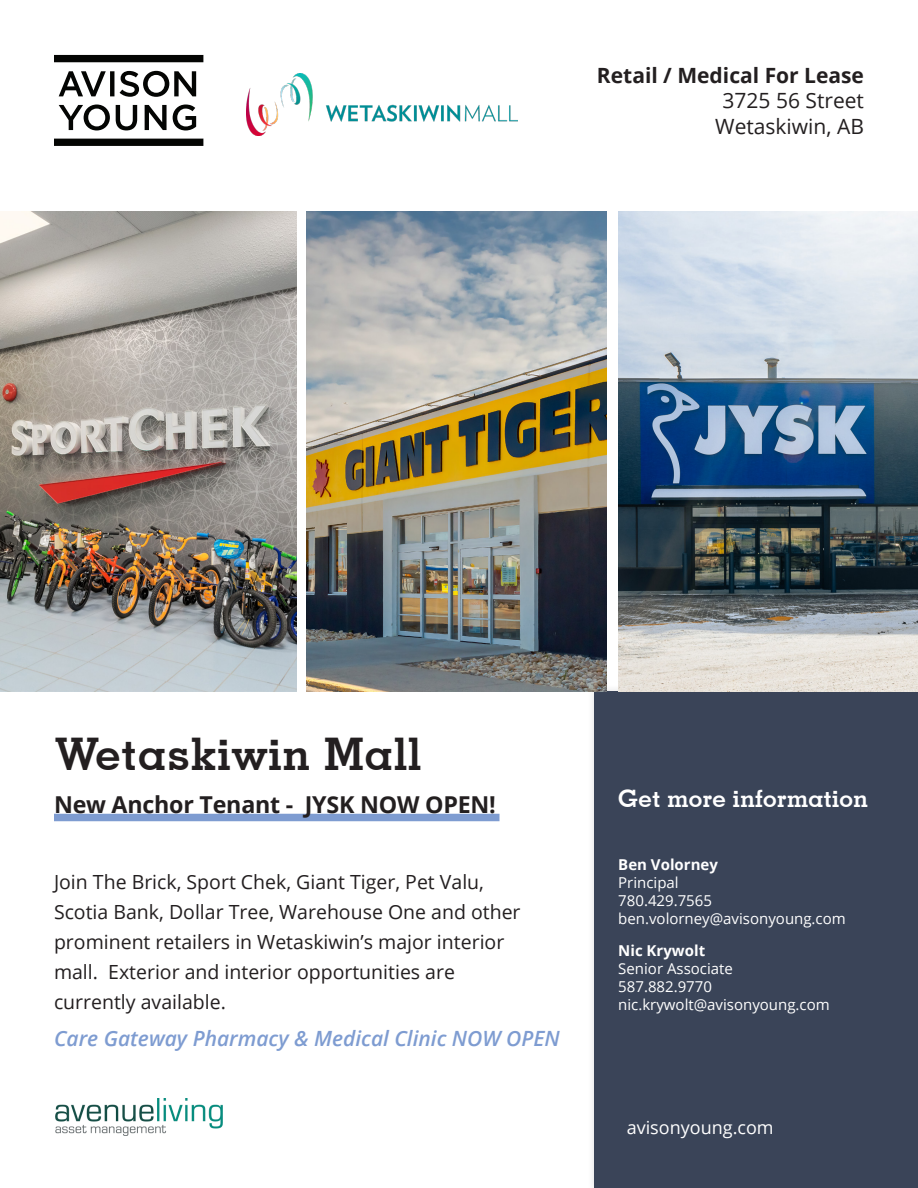
<style>
.page{position:relative;width:918px;height:1188px;background:#fff}
.page>*{position:absolute;margin:0;border:0;box-sizing:border-box;transform-origin:0 0}
.Major_headline{font:700 45px "Geometric Slab 703 BT";letter-spacing:.025em;color:#231f20}
.More_info_block_whit{font:700 24px "Geometric Slab 703 BT";letter-spacing:.015em;color:#fff}
.More_info_block_whit-2{font:700 23.25px "Open Sans";letter-spacing:-.01em;color:#231f20}
.Bullet_list_11pt{font:italic 600 21px "Open Sans";color:#7e9cd1}
.Top_header_details_p{font:21px/25.2px "Open Sans";color:#231f20;text-align:center}
.Top_header_pg_1{font:700 21px "Open Sans";color:#231f20}
.Bullet_list_11pt-2{font:19.5px/30px "Open Sans";color:#231f20}
.t1{font:18px "Open Sans";color:#fff}
.t2{font:15px/18px "Open Sans";color:#fff}
.s1{font-weight:700}
</style>
<div class="page">
<div style="left:54px;top:814px;width:446px;height:7px;background:#7e9cd1"></div>
<div style="left:587px;top:683px;width:331px;height:505px;background:#231f20;opacity:.15"></div>
<div style="left:595px;top:691px;width:323px;height:497px;background:#3a4458"></div>
<svg style="left:54px;top:55px;width:149px;height:7px"></svg>
<svg style="left:54px;top:139px;width:149px;height:7px"></svg>
<svg style="left:59px;top:71px;width:55px;height:25px"></svg>
<svg style="left:120px;top:71px;width:76px;height:26px"></svg>
<svg style="left:59px;top:105px;width:51px;height:25px"></svg>
<svg style="left:116px;top:105px;width:21px;height:25px"></svg>
<svg style="left:145px;top:105px;width:22px;height:25px"></svg>
<svg style="left:173px;top:105px;width:23px;height:25px"></svg>
<img style="left:0;top:212px;width:296px;height:479px">
<img style="left:306px;top:212px;width:300px;height:479px">
<img style="left:618px;top:212px;width:300px;height:479px">
<img style="left:56px;top:1098px;width:167px;height:37px">
<img style="left:246px;top:74px;width:271px;height:61px">
<p class="Top_header_pg_1" style="left:597px;top:61px;width:269px">Retail / Medical For Lease</p>
<p class="Top_header_details_p" style="left:715px;top:88px;width:150px">3725 56 Street<br>Wetaskiwin, AB</p>
<p class="Major_headline" style="left:56px;top:727px;width:367px">Wetaskiwin Mall</p>
<p class="More_info_block_whit-2" style="left:54px;top:788px;width:443px">New Anchor Tenant - JYSK NOW OPEN!</p>
<p class="Bullet_list_11pt-2" style="left:54px;top:867px;width:468px">Join The Brick, Sport Chek, Giant Tiger, Pet Valu, Scotia Bank, Dollar Tree, Warehouse One and other prominent retailers in Wetaskiwin’s major interior mall. Exterior and interior opportunities are currently available.</p>
<p class="Bullet_list_11pt" style="left:54px;top:1024px;width:507px">Care Gateway Pharmacy &amp; Medical Clinic NOW OPEN</p>
<p class="More_info_block_whit" style="left:618px;top:784px;width:251px">Get more information</p>
<p class="t2" style="left:618px;top:855px;width:229px"><span class="s1">Ben Volorney<br></span>Principal<br>780.429.7565 ben.volorney@avisonyoung.com</p>
<p class="t2" style="left:618px;top:942px;width:213px"><span class="s1">Nic Krywolt<br></span>Senior Associate<br>587.882.9770 nic.krywolt@avisonyoung.com</p>
<p class="t1" style="left:627px;top:1115px;width:148px">avisonyoung.com</p>
</div>
